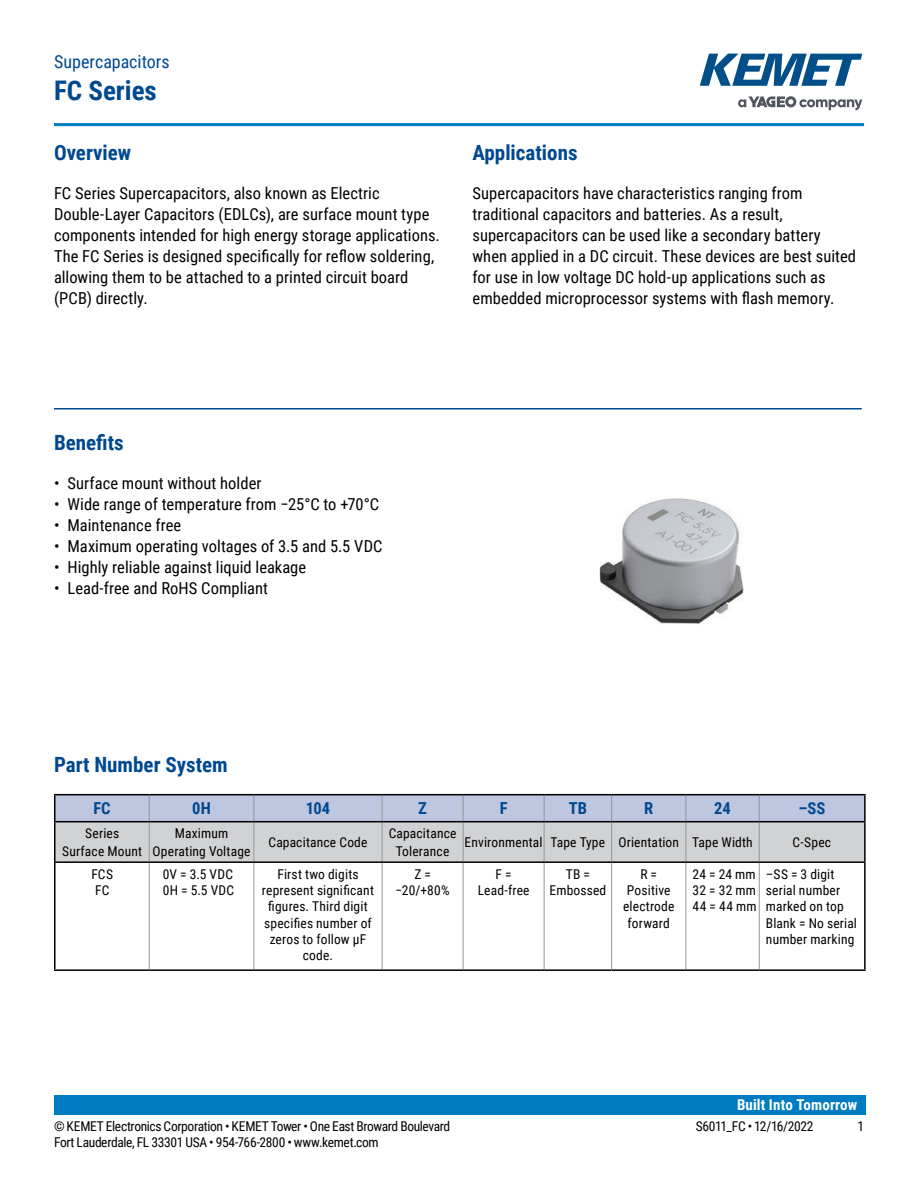
<style>
.page{position:relative;width:918px;height:1188px;background:#fff}
.page>*{position:absolute;margin:0;border:0;box-sizing:border-box;transform-origin:0 0}
.t1{font:700 27px "Roboto Condensed";color:#004990}
.t2{font:700 21px "Roboto Condensed";color:#004990}
.t3{font:18px "Roboto Condensed";color:#004990}
.t4{font:16.5px/21px "Roboto Condensed";letter-spacing:.005em;color:#000}
.t5{font:700 16.5px "Roboto Condensed";letter-spacing:.01em;color:#004990}
.t6{font:700 15px "Roboto Condensed";letter-spacing:.01em;color:#fff}
.t7{font:13.5px/16.2px "Roboto Condensed";letter-spacing:.01em;color:#000;text-align:center}
.t8{font:13.5px "Roboto Condensed";letter-spacing:-.025em;color:#000}
.t9{font:13.5px "Roboto Condensed";letter-spacing:-.03em;color:#000}
</style>
<div class="page">
<svg style="left:738px;top:96px;width:124px;height:14px"></svg>
<svg style="left:700px;top:54px;width:162px;height:32px"></svg>
<hr style="left:54px;top:123px;width:810px;height:3px;background:#007cc2">
<div style="left:54px;top:1095px;width:811px;height:20px;background:#007cc2"></div>
<hr style="left:54px;top:408px;width:808px;height:1px;background:#004990">
<svg style="left:381px;top:863px;width:305px;height:106px"></svg>
<svg style="left:56px;top:795px;width:808px;height:66px;background:#c6c9d4"></svg>
<hr style="left:149px;top:822px;width:1px;height:39px;background:#939597">
<hr style="left:254px;top:822px;width:1px;height:39px;background:#939597">
<hr style="left:382px;top:822px;width:1px;height:39px;background:#939597">
<hr style="left:463px;top:822px;width:1px;height:39px;background:#939597">
<hr style="left:544px;top:822px;width:1px;height:39px;background:#939597">
<hr style="left:611px;top:822px;width:1px;height:39px;background:#939597">
<hr style="left:686px;top:822px;width:1px;height:39px;background:#939597">
<hr style="left:759px;top:822px;width:1px;height:39px;background:#939597">
<hr style="left:149px;top:863px;width:1px;height:106px;background:#939597">
<hr style="left:254px;top:863px;width:1px;height:106px;background:#939597">
<hr style="left:382px;top:863px;width:1px;height:106px;background:#939597">
<hr style="left:463px;top:863px;width:1px;height:106px;background:#939597">
<hr style="left:544px;top:863px;width:1px;height:106px;background:#939597">
<hr style="left:611px;top:863px;width:1px;height:106px;background:#939597">
<hr style="left:686px;top:863px;width:1px;height:106px;background:#939597">
<hr style="left:759px;top:863px;width:1px;height:106px;background:#939597">
<hr style="left:54px;top:794px;width:95px;height:1px;background:#000">
<hr style="left:54px;top:795px;width:2px;height:26px;background:#000">
<hr style="left:149px;top:794px;width:105px;height:1px;background:#000">
<hr style="left:254px;top:794px;width:128px;height:1px;background:#000">
<hr style="left:382px;top:794px;width:81px;height:1px;background:#000">
<hr style="left:463px;top:794px;width:81px;height:1px;background:#000">
<hr style="left:544px;top:794px;width:68px;height:1px;background:#000">
<hr style="left:612px;top:794px;width:74px;height:1px;background:#000">
<hr style="left:686px;top:794px;width:73px;height:1px;background:#000">
<hr style="left:759px;top:794px;width:107px;height:1px;background:#000">
<hr style="left:864px;top:795px;width:2px;height:26px;background:#000">
<hr style="left:54px;top:821px;width:95px;height:1px;background:#000">
<hr style="left:54px;top:822px;width:2px;height:39px;background:#000">
<hr style="left:149px;top:821px;width:105px;height:1px;background:#000">
<hr style="left:254px;top:821px;width:128px;height:1px;background:#000">
<hr style="left:382px;top:821px;width:81px;height:1px;background:#000">
<hr style="left:463px;top:821px;width:81px;height:1px;background:#000">
<hr style="left:544px;top:821px;width:68px;height:1px;background:#000">
<hr style="left:612px;top:821px;width:74px;height:1px;background:#000">
<hr style="left:686px;top:821px;width:73px;height:1px;background:#000">
<hr style="left:759px;top:821px;width:107px;height:1px;background:#000">
<hr style="left:864px;top:822px;width:2px;height:39px;background:#000">
<hr style="left:54px;top:861px;width:95px;height:2px;background:#000">
<hr style="left:54px;top:863px;width:2px;height:106px;background:#000">
<hr style="left:149px;top:861px;width:105px;height:2px;background:#000">
<hr style="left:254px;top:861px;width:128px;height:2px;background:#000">
<hr style="left:382px;top:861px;width:81px;height:2px;background:#000">
<hr style="left:463px;top:861px;width:81px;height:2px;background:#000">
<hr style="left:544px;top:861px;width:68px;height:2px;background:#000">
<hr style="left:612px;top:861px;width:74px;height:2px;background:#000">
<hr style="left:686px;top:861px;width:73px;height:2px;background:#000">
<hr style="left:759px;top:861px;width:107px;height:2px;background:#000">
<hr style="left:864px;top:863px;width:2px;height:106px;background:#000">
<hr style="left:54px;top:969px;width:95px;height:2px;background:#000">
<hr style="left:149px;top:969px;width:105px;height:2px;background:#000">
<hr style="left:254px;top:969px;width:128px;height:2px;background:#000">
<hr style="left:382px;top:969px;width:81px;height:2px;background:#000">
<hr style="left:463px;top:969px;width:81px;height:2px;background:#000">
<hr style="left:544px;top:969px;width:68px;height:2px;background:#000">
<hr style="left:612px;top:969px;width:74px;height:2px;background:#000">
<hr style="left:686px;top:969px;width:73px;height:2px;background:#000">
<hr style="left:759px;top:969px;width:107px;height:2px;background:#000">
<img style="left:599px;top:498px;width:145px;height:126px">
<p class="t3" style="left:54px;top:53px;width:117px">Supercapacitors</p>
<h1 class="t1" style="left:54px;top:71px;width:104px">FC Series</h1>
<p class="t2" style="left:54px;top:145px;width:79px">Overview</p>
<p class="t4" style="left:54px;top:184px;width:387px">FC Series Supercapacitors, also known as Electric Double-Layer Capacitors (EDLCs), are surface mount type components intended for high energy storage applications.<br>The FC Series is designed speci昀椀cally for re昀氀ow soldering, allowing them to be attached to a printed circuit board (PCB) directly.</p>
<p class="t2" style="left:472px;top:138px;width:107px">Applications</p>
<p class="t4" style="left:472px;top:184px;width:385px">Supercapacitors have characteristics ranging from traditional capacitors and batteries. As a result, supercapacitors can be used like a secondary battery when applied in a DC circuit. These devices are best suited for use in low voltage DC hold-up applications such as embedded microprocessor systems with 昀氀ash memory.</p>
<p class="t2" style="left:54px;top:428px;width:71px">Bene昀椀ts</p>
<p class="t4" style="left:54px;top:474px;width:209px">• Surface mount without holder</p>
<p class="t4" style="left:54px;top:493px;width:327px">• Wide range of temperature from −25°C to +70°C</p>
<p class="t4" style="left:54px;top:516px;width:129px">• Maintenance free</p>
<p class="t4" style="left:54px;top:537px;width:330px">• Maximum operating voltages of 3.5 and 5.5 VDC</p>
<p class="t4" style="left:54px;top:558px;width:254px">• Highly reliable against liquid leakage</p>
<p class="t4" style="left:54px;top:579px;width:216px">• Lead-free and RoHS Compliant</p>
<p class="t2" style="left:54px;top:750px;width:175px">Part Number System</p>
<p class="t5" style="left:93px;top:802px;width:19px">FC</p>
<p class="t5" style="left:192px;top:802px;width:20px">0H</p>
<p class="t5" style="left:306px;top:802px;width:26px">104</p>
<p class="t5" style="left:418px;top:802px;width:10px">Z</p>
<p class="t5" style="left:500px;top:802px;width:9px">F</p>
<p class="t5" style="left:569px;top:802px;width:20px">TB</p>
<p class="t5" style="left:644px;top:802px;width:11px">R</p>
<p class="t5" style="left:714px;top:802px;width:18px">24</p>
<p class="t5" style="left:799px;top:802px;width:28px">–SS</p>
<p class="t7" style="left:62px;top:825px;width:82px;line-height:18px">Series<br>Surface Mount</p>
<p class="t7" style="left:153px;top:825px;width:99px;line-height:18px">Maximum<br>Operating Voltage</p>
<p class="t7" style="left:268px;top:835px;width:101px">Capacitance Code</p>
<p class="t7" style="left:389px;top:825px;width:69px;line-height:18px">Capacitance<br>Tolerance</p>
<p class="t7" style="left:465px;top:835px;width:290px">Environmental Tape Type Orientation Tape Width</p>
<p class="t7" style="left:793px;top:835px;width:40px">C-Spec</p>
<p class="t7" style="left:91px;top:867px;width:23px;text-align:left">FCS<br>FC</p>
<p class="t7" style="left:163px;top:867px;width:73px;text-align:left">0V = 3.5 VDC<br>0H = 5.5 VDC</p>
<p class="t7" style="left:262px;top:867px;width:114px">First two digits represent signi昀椀cant昀椀gures. Third digit speci昀椀es number of zeros to follow µF code.</p>
<p class="t7" style="left:396px;top:867px;width:56px">Z = −20/+80%</p>
<p class="t7" style="left:478px;top:867px;width:53px">F =<br>Lead-free</p>
<p class="t7" style="left:549px;top:867px;width:58px">TB =<br>Embossed</p>
<p class="t7" style="left:623px;top:867px;width:53px">R =<br>Positive electrode forward</p>
<p class="t7" style="left:693px;top:867px;width:66px;text-align:justify">24 = 24 mm 32 = 32 mm 44 = 44 mm</p>
<p class="t7" style="left:766px;top:867px;width:93px;text-align:left">–SS = 3 digit serial number marked on top<br>Blank = No serial number marking</p>
<p class="t6" style="left:737px;top:1096px;width:122px">Built Into Tomorrow</p>
<p class="t8" style="left:54px;top:1120px;width:398px">© KEMET Electronics Corporation • KEMET Tower • One East Broward Boulevard</p>
<p class="t9" style="left:696px;top:1120px;width:119px">S6011_FC • 12/16/2022</p>
<p class="t7" style="left:857px;top:1119px;width:8px">1</p>
<p class="t8" style="left:54px;top:1136px;width:326px">Fort Lauderdale, FL 33301 USA • 954-766-2800 • www.kemet.com</p>
</div>
